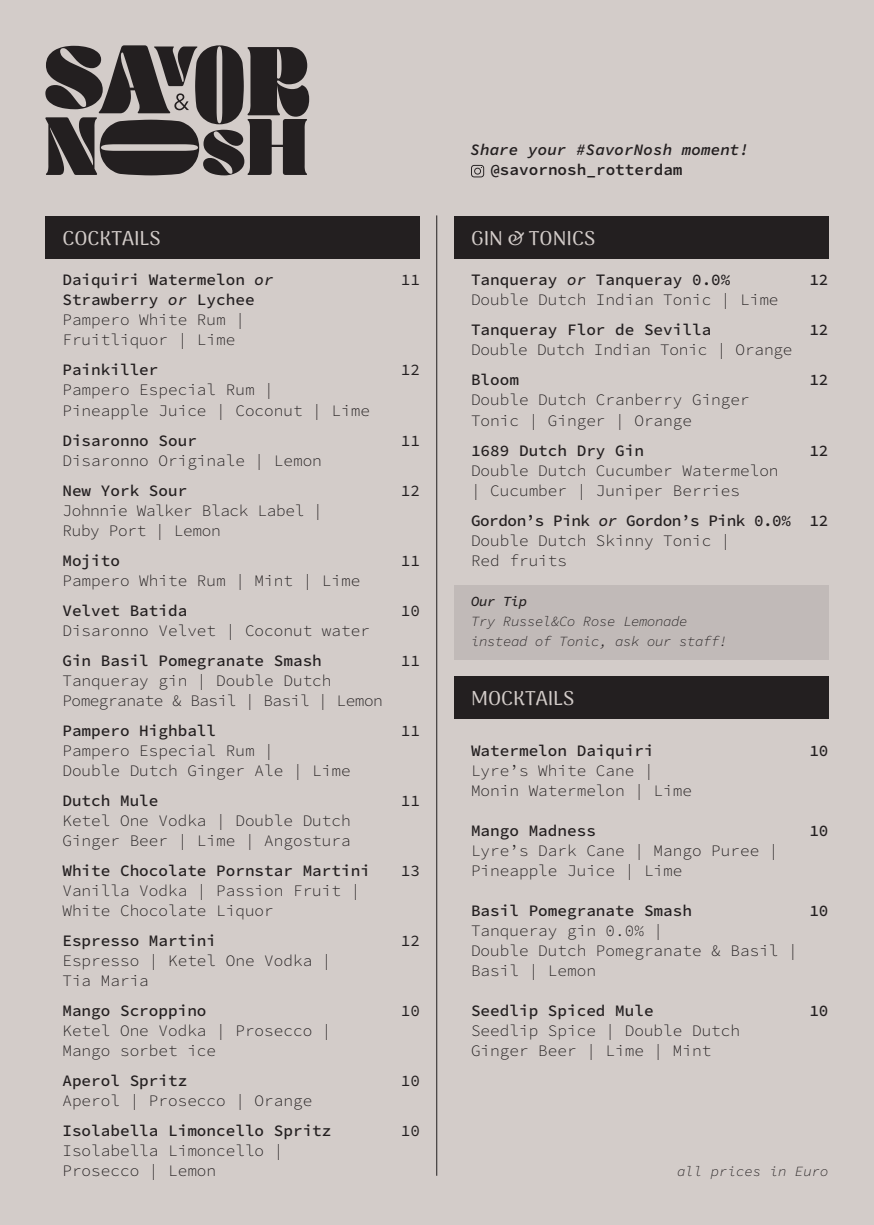
<style>
.page{position:relative;width:874px;height:1225px;background:#fff}
.page>*{position:absolute;margin:0;border:0;box-sizing:border-box;transform-origin:0 0}
.t1{font:500 20px "Arima Madurai";color:#d3ccc9}
.t2{font:16px/20px "Source Code Variable";color:#231f20}
.t3{font:16px/20px "Source Code Variable";letter-spacing:-.02em;color:#231f20}
.t4{font:italic 16px "Source Code Variable";color:#231f20}
.t5{font:italic 14px/20px "Source Code Variable";letter-spacing:-.03em;color:#231f20}
.t6{font:italic 14px "Source Code Variable";color:#231f20}
.s1{font-style:italic}
</style>
<div class="page">
<div style="left:0;top:0;width:873px;height:1225px;background:#d3ccc9"></div>
<div style="left:454px;top:585px;width:374px;height:74px;background:#c1bab8"></div>
<hr style="left:436px;top:215px;width:1px;height:960px;background:#231f20">
<svg style="left:471px;top:165px;width:13px;height:12px"></svg>
<div style="left:454px;top:676px;width:374px;height:42px;background:#231f20"></div>
<div style="left:454px;top:216px;width:374px;height:42px;background:#231f20"></div>
<div style="left:45px;top:216px;width:375px;height:42px;background:#231f20"></div>
<svg style="left:45px;top:45px;width:264px;height:130px"></svg>
<p class="t4" style="left:470px;top:138px;width:280px">Share your #SavorNosh moment!</p>
<p class="t2" style="left:490px;top:160px;width:193px">@savornosh_rotterdam</p>
<p class="t1" style="left:62px;top:224px;width:99px">COCKTAILS</p>
<p class="t1" style="left:471px;top:224px;width:126px">GIN &amp; TONICS</p>
<p class="t2" style="left:62px;top:271px;width:213px">Daiquiri Watermelon <span class="s1">or<br></span>Strawberry <span class="s1">or</span> Lychee<br>Pampero White Rum |<br>Fruitliquor | Lime</p>
<p class="t2" style="left:62px;top:361px;width:309px">Painkiller<br>Pampero Especial Rum |<br>Pineapple Juice | Coconut | Lime</p>
<p class="t2" style="left:62px;top:431px;width:261px">Disaronno Sour<br>Disaronno Originale | Lemon</p>
<p class="t3" style="left:62px;top:481px;width:262px">New York Sour<br>Johnnie Walker Black Label |<br>Ruby Port | Lemon</p>
<p class="t2" style="left:62px;top:551px;width:299px">Mojito<br>Pampero White Rum | Mint | Lime</p>
<p class="t2" style="left:62px;top:601px;width:309px">Velvet Batida<br>Disaronno Velvet | Coconut water</p>
<p class="t2" style="left:62px;top:651px;width:322px">Gin Basil Pomegranate Smash<br>Tanqueray gin | Double Dutch<br>Pomegranate &amp; Basil | Basil | Lemon</p>
<p class="t2" style="left:62px;top:721px;width:290px">Pampero Highball<br>Pampero Especial Rum |<br>Double Dutch Ginger Ale | Lime</p>
<p class="t2" style="left:62px;top:791px;width:290px">Dutch Mule<br>Ketel One Vodka | Double Dutch<br>Ginger Beer | Lime | Angostura</p>
<p class="t2" style="left:62px;top:861px;width:309px">White Chocolate Pornstar Martini<br>Vanilla Vodka | Passion Fruit |<br>White Chocolate Liquor</p>
<p class="t2" style="left:62px;top:931px;width:270px">Espresso Martini<br>Espresso | Ketel One Vodka |<br>Tia Maria</p>
<p class="t2" style="left:62px;top:1001px;width:270px">Mango Scroppino<br>Ketel One Vodka | Prosecco |<br>Mango sorbet ice</p>
<p class="t2" style="left:62px;top:1071px;width:251px">Aperol Spritz<br>Aperol | Prosecco | Orange</p>
<p class="t2" style="left:62px;top:1121px;width:270px">Isolabella Limoncello Spritz<br>Isolabella Limoncello |<br>Prosecco | Lemon</p>
<p class="t2" style="left:400px;top:271px;width:21px">11</p>
<p class="t2" style="left:400px;top:361px;width:21px">12</p>
<p class="t2" style="left:400px;top:431px;width:21px">11</p>
<p class="t2" style="left:400px;top:481px;width:21px">12</p>
<p class="t2" style="left:400px;top:551px;width:21px">11</p>
<p class="t2" style="left:400px;top:601px;width:21px">10</p>
<p class="t2" style="left:400px;top:651px;width:21px">11</p>
<p class="t2" style="left:400px;top:721px;width:21px">11</p>
<p class="t2" style="left:400px;top:791px;width:21px">11</p>
<p class="t2" style="left:400px;top:861px;width:21px">13</p>
<p class="t2" style="left:400px;top:931px;width:21px">12</p>
<p class="t2" style="left:400px;top:1001px;width:21px">10</p>
<p class="t2" style="left:400px;top:1071px;width:21px">10</p>
<p class="t2" style="left:400px;top:1121px;width:21px">10</p>
<p class="t2" style="left:471px;top:271px;width:309px">Tanqueray <span class="s1">or</span> Tanqueray 0.0%<br>Double Dutch Indian Tonic | Lime</p>
<p class="t2" style="left:471px;top:321px;width:323px">Tanqueray Flor de Sevilla<br>Double Dutch Indian Tonic | Orange</p>
<p class="t2" style="left:471px;top:371px;width:280px">Bloom<br>Double Dutch Cranberry Ginger<br>Tonic | Ginger | Orange</p>
<p class="t2" style="left:471px;top:441px;width:309px">1689 Dutch Dry Gin<br>Double Dutch Cucumber Watermelon | Cucumber | Juniper Berries</p>
<p class="t2" style="left:471px;top:511px;width:321px">Gordon’s Pink <span class="s1">or</span> Gordon’s Pink 0.0%<br>Double Dutch Skinny Tonic |<br>Red fruits</p>
<p class="t5" style="left:471px;top:591px;width:258px">Our Tip<br>Try Russel&amp;Co Rose Lemonade instead of Tonic, ask our staff!</p>
<p class="t1" style="left:471px;top:684px;width:104px">MOCKTAILS</p>
<p class="t2" style="left:471px;top:741px;width:222px">Watermelon Daiquiri<br>Lyre’s White Cane |<br>Monin Watermelon | Lime</p>
<p class="t2" style="left:471px;top:821px;width:309px">Mango Madness<br>Lyre’s Dark Cane | Mango Puree |<br>Pineapple Juice | Lime</p>
<p class="t2" style="left:471px;top:901px;width:328px">Basil Pomegranate Smash<br>Tanqueray gin 0.0% |<br>Double Dutch Pomegranate &amp; Basil |<br>Basil | Lemon</p>
<p class="t2" style="left:471px;top:1001px;width:270px">Seedlip Spiced Mule<br>Seedlip Spice | Double Dutch<br>Ginger Beer | Lime | Mint</p>
<p class="t2" style="left:809px;top:271px;width:21px">12</p>
<p class="t2" style="left:809px;top:321px;width:21px">12</p>
<p class="t2" style="left:809px;top:371px;width:21px">12</p>
<p class="t2" style="left:809px;top:441px;width:21px">12</p>
<p class="t2" style="left:809px;top:511px;width:21px">12</p>
<p class="t2" style="left:809px;top:741px;width:21px">10</p>
<p class="t2" style="left:809px;top:821px;width:21px">10</p>
<p class="t2" style="left:809px;top:901px;width:21px">10</p>
<p class="t2" style="left:809px;top:1001px;width:21px">10</p>
<p class="t6" style="left:677px;top:1161px;width:153px">all prices in Euro</p>
</div>
